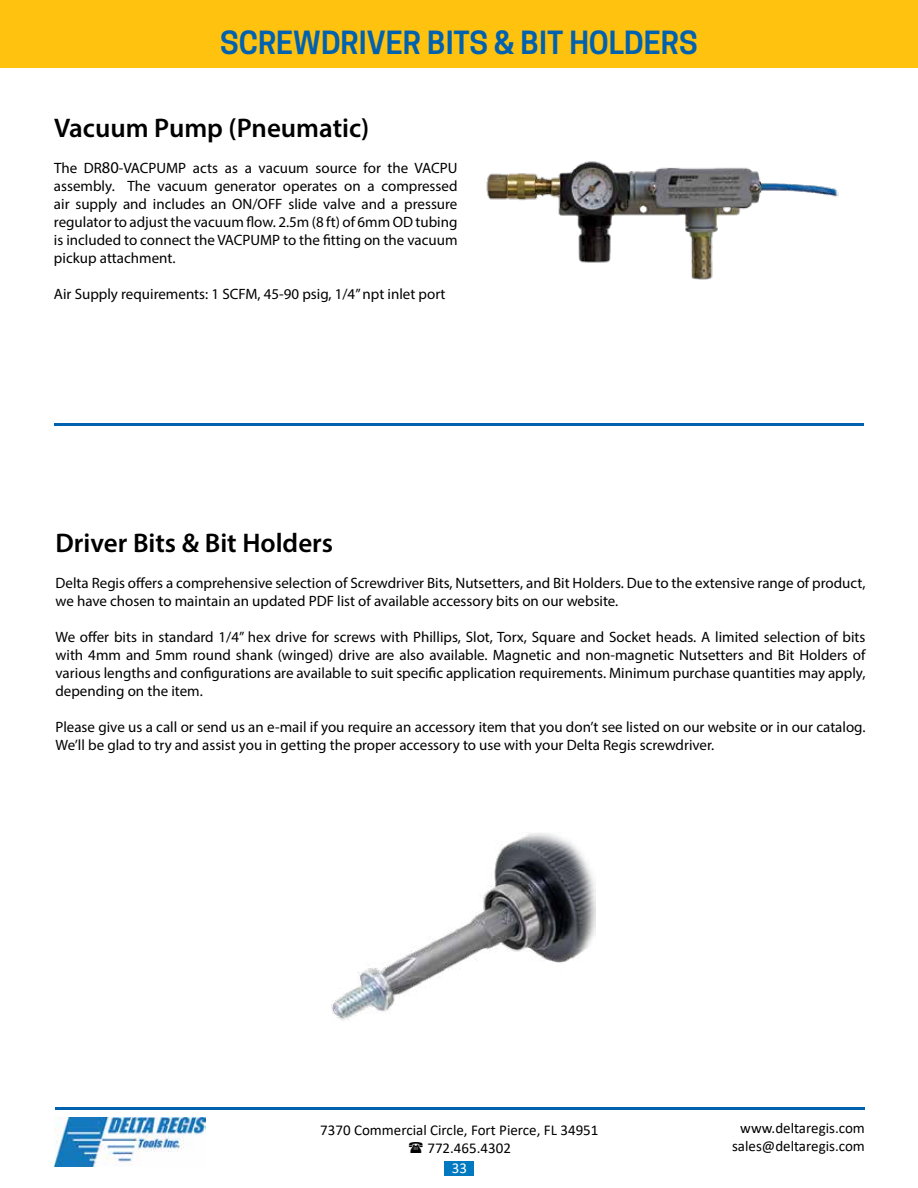
<style>
.page{position:relative;width:918px;height:1188px;background:#fff}
.page>*{position:absolute;margin:0;border:0;box-sizing:border-box;transform-origin:0 0}
.t1{font:600 30px "Cooper Hewitt";color:#0061af}
.t2{font:600 27px "Myriad Pro";color:#000}
.t3{font:15px/18px "Myriad Pro";color:#000;text-align:justify}
.t4{font:15px/18px "Calibri";color:#000;text-align:center}
.t5{font:15px "Calibri";color:#fff}
.s1{font-size:16.5px}
</style>
<div class="page">
<div style="left:0;top:0;width:918px;height:67px;background:#ffc20e"></div>
<img style="left:55px;top:1117px;width:150px;height:50px">
<hr style="left:55px;top:1107px;width:810px;height:3px;background:#0061af">
<div style="left:444px;top:1161px;width:30px;height:15px;background:#0079c1"></div>
<img style="left:486px;top:161px;width:353px;height:119px">
<img style="left:331px;top:833px;width:264px;height:187px">
<hr style="left:54px;top:424px;width:810px;height:2px;background:#0061af">
<h1 class="t1" style="left:220px;top:25px;width:479px">SCREWDRIVER BITS &amp; BIT HOLDERS</h1>
<h2 class="t2" style="left:54px;top:111px;width:317px">Vacuum Pump (Pneumatic)</h2>
<p class="t3" style="left:54px;top:159px;width:405px">The DR<span class="s1">80</span>-VACPUMP acts as a vacuum source for the VACPU assembly. The vacuum generator operates on a compressed air supply and includes an ON/OFF slide valve and a pressure regulator to adjust the vacuum flow. 2.5m (8 ft) of 6mm OD tubing is included to connect the VACPUMP to the fitting on the vacuum pickup attachment.</p>
<p class="t3" style="left:54px;top:285px;width:393px">Air Supply requirements: 1 SCFM, 45-90 psig, 1/4” npt inlet port</p>
<h2 class="t2" style="left:55px;top:525px;width:279px">Driver Bits &amp; Bit Holders</h2>
<p class="t3" style="left:55px;top:573px;width:812px">Delta Regis offers a comprehensive selection of Screwdriver Bits, Nutsetters, and Bit Holders. Due to the extensive range of product, we have chosen to maintain an updated PDF list of available accessory bits on our website.</p>
<p class="t3" style="left:55px;top:627px;width:812px">We offer bits in standard 1/4” hex drive for screws with Phillips, Slot, Torx, Square and Socket heads. A limited selection of bits with 4mm and 5mm round shank (winged) drive are also available. Magnetic and non-magnetic Nutsetters and Bit Holders of various lengths and configurations are available to suit specific application requirements. Minimum purchase quantities may apply, depending on the item.</p>
<p class="t3" style="left:55px;top:717px;width:812px">Please give us a call or send us an e-mail if you require an accessory item that you don’t see listed on our website or in our catalog.<br>We’ll be glad to try and assist you in getting the proper accessory to use with your Delta Regis screwdriver.</p>
<p class="t4" style="left:427px;top:1121px;width:173px;text-align:left;text-indent:-107px">7370 Commercial Circle, Fort Pierce, FL 34951<br>772.465.4302</p>
<p class="t5" style="left:452px;top:1157px;width:17px">33</p>
<p class="t4" style="left:732px;top:1119px;width:134px">www.deltaregis.com sales@deltaregis.com</p>
</div>
